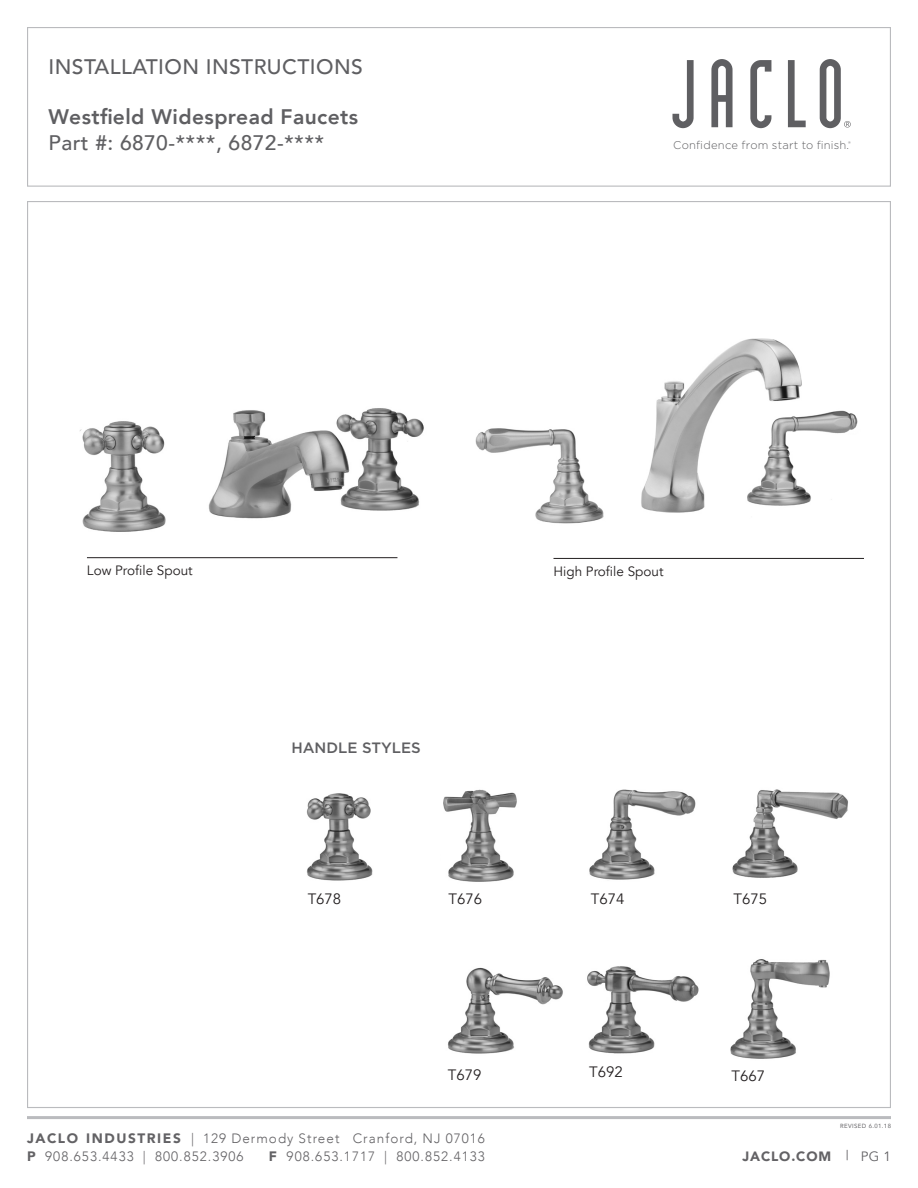
<style>
.page{position:relative;width:918px;height:1188px;background:#fff}
.page>*{position:absolute;margin:0;border:0;box-sizing:border-box;transform-origin:0 0}
.t1{font:500 21px "Avenir";letter-spacing:.02em;color:#5f5f62}
.t2{font:800 21px "Avenir";letter-spacing:.02em;color:#5f5f62}
.t3{font:15px "Avenir";color:#231f20}
.t4{font:500 15px "Gotham";color:#5f5f62}
.t5{font:300 13.5px/18px "Avenir";letter-spacing:.075em;color:#636265}
.t6{font:13.5px "Avenir";color:#231f20}
.t7{font:900 13.5px "Avenir";letter-spacing:.065em;color:#636265}
.t8{font:300 11.25px "Gotham";letter-spacing:.02em;color:#5f5f62}
.t9{font:6px "Avenir";letter-spacing:.065em;color:#636265}
.s1{font-weight:900;font-size:13.65px}
.s2{font-weight:400}
</style>
<div class="page">
<hr style="left:27px;top:1116px;width:864px;height:3px;background:#babbbe">
<div style="left:27px;top:27px;width:864px;height:160px;border:1px solid #babbbe"></div>
<svg style="left:673px;top:60px;width:21px;height:68px"></svg>
<svg style="left:711px;top:59px;width:22px;height:68px"></svg>
<svg style="left:750px;top:60px;width:21px;height:68px"></svg>
<svg style="left:788px;top:60px;width:18px;height:67px"></svg>
<svg style="left:820px;top:59px;width:31px;height:69px"></svg>
<img style="left:80px;top:408px;width:344px;height:151px">
<img style="left:475px;top:338px;width:385px;height:220px">
<img style="left:306px;top:793px;width:67px;height:88px">
<img style="left:448px;top:967px;width:115px;height:87px">
<img style="left:732px;top:789px;width:116px;height:89px">
<img style="left:730px;top:959px;width:100px;height:100px">
<img style="left:589px;top:789px;width:107px;height:91px">
<img style="left:587px;top:966px;width:112px;height:88px">
<img style="left:443px;top:789px;width:74px;height:93px">
<hr style="left:87px;top:557px;width:310px;height:1px;background:#231f20">
<hr style="left:554px;top:558px;width:310px;height:1px;background:#231f20">
<p class="t1" style="left:49px;top:49px;width:316px">INSTALLATION INSTRUCTIONS</p>
<p class="t2" style="left:49px;top:101px;width:311px">Westfield Widespread Faucets</p>
<p class="t1" style="left:49px;top:124px;width:277px">Part #: 6870-****, 6872-****</p>
<p class="t8" style="left:673px;top:138px;width:179px">Confidence from start to finish.<sup>®</sup></p>
<p class="t6" style="left:87px;top:562px;width:107px">Low Profile Spout</p>
<p class="t6" style="left:554px;top:563px;width:111px">High Profile Spout</p>
<p class="t4" style="left:291px;top:738px;width:131px">HANDLE STYLES</p>
<p class="t3" style="left:308px;top:890px;width:35px">T678</p>
<p class="t3" style="left:448px;top:890px;width:35px">T676</p>
<p class="t3" style="left:448px;top:1066px;width:35px">T679</p>
<p class="t5" style="left:27px;top:1129px;width:459px"><span class="s1">JACLO INDUSTRIES</span> | 129 Dermody Street Cranford, NJ 07016<br><span class="s1">P</span> 908.653.4433 | 800.852.3906</p>
<p class="t5" style="left:269px;top:1147px;width:218px"><span class="s1">F</span> 908.653.1717 | 800.852.4133</p>
<p class="t3" style="left:591px;top:890px;width:35px">T674</p>
<p class="t3" style="left:589px;top:1063px;width:35px">T692</p>
<p class="t3" style="left:734px;top:890px;width:35px">T675</p>
<p class="t3" style="left:732px;top:1067px;width:35px">T667</p>
<p class="t9" style="left:840px;top:1121px;width:52px">REVISED 6.01.18</p>
<p class="t7" style="left:742px;top:1145px;width:150px">JACLO.COM <span class="s2">| PG 1</span></p>
</div>
